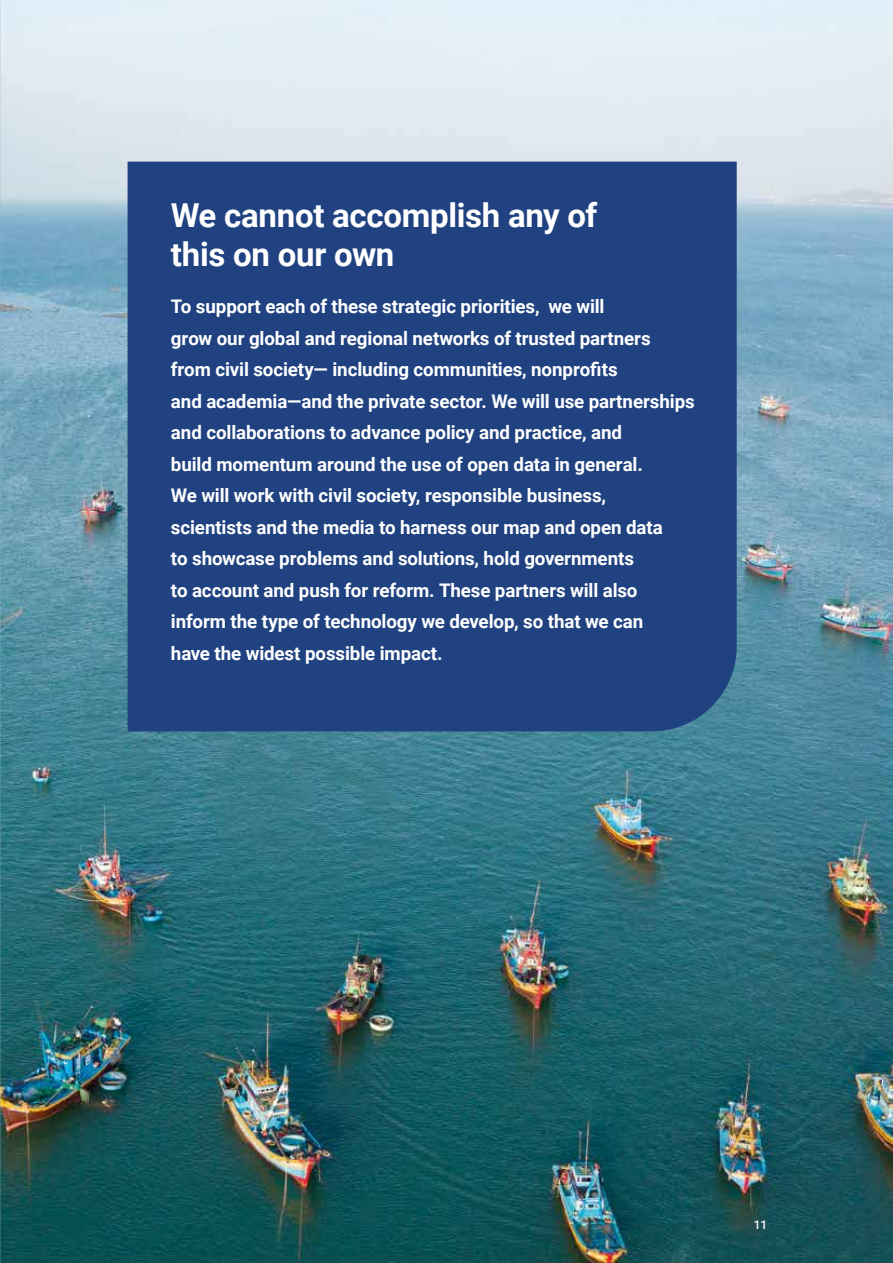
<style>
.page{position:relative;width:893px;height:1263px;background:#fff}
.page>*{position:absolute;margin:0;border:0;box-sizing:border-box;transform-origin:0 0}
.t1{font:700 33px/39px "Roboto";letter-spacing:-.01em;color:#fff}
.t2{font:700 18.75px/31.5px "Roboto";letter-spacing:-.005em;color:#fff}
.t3{font:500 12px "Roboto";color:#fff}
</style>
<div class="page">
<img style="left:0;top:0;width:893px;height:1263px">
<div style="left:128px;top:162px;width:609px;height:569px;background:#204280"></div>
<h1 class="t1" style="left:171px;top:195px;width:428px">We cannot accomplish any of this on our own</h1>
<p class="t2" style="left:171px;top:290px;width:525px">To support each of these strategic priorities, we will<br>grow our global and regional networks of trusted partners from civil society— including communities, nonprofits<br>and academia—and the private sector. We will use partnerships and collaborations to advance policy and practice, and<br>build momentum around the use of open data in general.<br>We will work with civil society, responsible business,<br>scientists and the media to harness our map and open data<br>to showcase problems and solutions, hold governments<br>to account and push for reform. These partners will also inform the type of technology we develop, so that we can<br>have the widest possible impact.</p>
<p class="t3" style="left:754px;top:1216px;width:15px">11</p>
</div>
